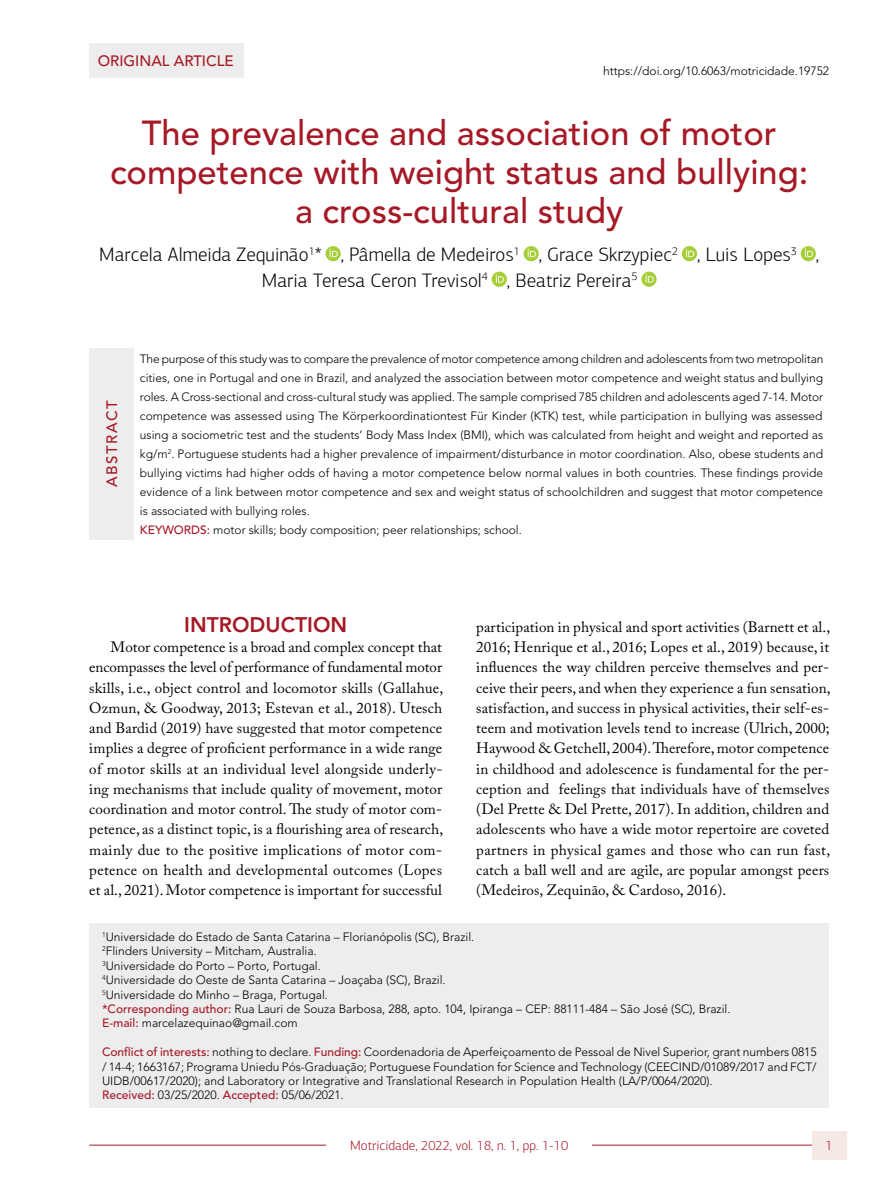
<style>
.page{position:relative;width:893px;height:1191px;background:#fff}
.page>*{position:absolute;margin:0;border:0;box-sizing:border-box;transform-origin:0 0}
.t1{font:500 34.5px/39px "Avenir LT Std";color:#a61926;text-align:center}
.t2{font:800 21px "Avenir LT Std";color:#a61926}
.t3{font:300 19.5px/25.5px "PF Agora Sans Pro";color:#000}
.t4{font:15px/20.2px "Adobe Caslon Pro";letter-spacing:.005em;color:#000;text-align:justify}
.t5{font:500 15px "Avenir LT Std";color:#a61926}
.t6{font:500 15px "Avenir LT Std";letter-spacing:.1em;color:#a61926}
.t7{font:300 13.5px "PF Agora Sans Pro";color:#a61926}
.t8{font:300 12px/14.4px "Avenir LT Std";color:#000}
.s1{font-weight:500;color:#a61926}
</style>
<div class="page">
<hr style="left:89px;top:1144px;width:740px;height:1px;background:#a61926">
<div style="left:812px;top:1130px;width:34px;height:29px;background:#f6e8e4"></div>
<div style="left:89px;top:43px;width:155px;height:34px;background:#ededed"></div>
<div style="left:89px;top:923px;width:740px;height:184px;background:#ededed"></div>
<svg style="left:325px;top:246px;width:16px;height:15px"></svg>
<svg style="left:330px;top:249px;width:8px;height:8px"></svg>
<svg style="left:524px;top:246px;width:15px;height:15px"></svg>
<svg style="left:528px;top:249px;width:8px;height:8px"></svg>
<svg style="left:682px;top:246px;width:15px;height:15px"></svg>
<svg style="left:686px;top:249px;width:8px;height:8px"></svg>
<svg style="left:801px;top:246px;width:15px;height:15px"></svg>
<svg style="left:805px;top:249px;width:8px;height:8px"></svg>
<svg style="left:492px;top:271px;width:15px;height:16px"></svg>
<svg style="left:496px;top:274px;width:8px;height:9px"></svg>
<svg style="left:641px;top:271px;width:16px;height:16px"></svg>
<svg style="left:645px;top:274px;width:9px;height:9px"></svg>
<div style="left:89px;top:348px;width:45px;height:191px;background:#ededed"></div>
<div style="left:327px;top:1133px;width:265px;height:23px;background:#fff"></div>
<p class="t5" style="left:98px;top:52px;width:137px">ORIGINAL ARTICLE</p>
<p class="t8" style="left:603px;top:63px;width:228px">https://doi.org/10.6063/motricidade.19752</p>
<h1 class="t1" style="left:110px;top:114px;width:700px">The prevalence and association of motor competence with weight status and bullying: a cross-cultural study</h1>
<h3 class="t3" style="left:262px;top:242px;width:559px;text-indent:-163px">Marcela Almeida Zequinão<sup>1</sup>* , Pâmella de Medeiros<sup>1</sup> , Grace Skrzypiec<sup>2</sup> , Luis Lopes<sup>3</sup> ,<br>Maria Teresa Ceron Trevisol<sup>4</sup> , Beatriz Pereira<sup>5</sup></h3>
<p class="t6" style="left:103px;top:487px;width:88px;rotate:-90deg">ABSTRACT</p>
<p class="t8" style="left:140px;top:350px;width:685px;line-height:18.9px">The purpose of this study was to compare the prevalence of motor competence among children and adolescents from two metropolitan cities, one in Portugal and one in Brazil, and analyzed the association between motor competence and weight status and bullying roles. A Cross-sectional and cross-cultural study was applied. The sample comprised 785 children and adolescents aged 7-14. Motor competence was assessed using The Körperkoordinationtest Für Kinder (KTK) test, while participation in bullying was assessed using a sociometric test and the students’ Body Mass Index (BMI), which was calculated from height and weight and reported as kg/m<sup>2</sup>. Portuguese students had a higher prevalence of impairment/disturbance in motor coordination. Also, obese students and bullying victims had higher odds of having a motor competence below normal values in both countries. These findings provide evidence of a link between motor competence and sex and weight status of schoolchildren and suggest that motor competence is associated with bullying roles.<br><span class="s1">KEYWORDS:</span> motor skills; body composition; peer relationships; school.</p>
<h2 class="t2" style="left:184px;top:612px;width:164px">INTRODUCTION</h2>
<p class="t4" style="left:89px;top:637px;width:355px;text-indent:21px">Motor competence is a broad and complex concept that encompasses the level of performance of fundamental motor skills, i.e., object control and locomotor skills (Gallahue, Ozmun, &amp; Goodway, 2013; Estevan et al., 2018). Utesch and Bardid (2019) have suggested that motor competence implies a degree of proficient performance in a wide range of motor skills at an individual level alongside underly&shy;ing mechanisms that include quality of movement, motor coordination and motor control. The study of motor com&shy;petence, as a distinct topic, is a flourishing area of research, mainly due to the positive implications of motor com&shy;petence on health and developmental outcomes (Lopes et al., 2021). Motor competence is important for successful</p>
<p class="t4" style="left:476px;top:616px;width:356px">participation in physical and sport activities (Barnett et al., 2016; Henrique et al., 2016; Lopes et al., 2019) because, it influences the way children perceive themselves and per&shy;ceive their peers, and when they experience a fun sensation, satisfaction, and success in physical activities, their self-es&shy;teem and motivation levels tend to increase (Ulrich, 2000; Haywood &amp; Getchell, 2004). Therefore, motor competence in childhood and adolescence is fundamental for the per&shy;ception and feelings that individuals have of themselves (Del Prette &amp; Del Prette, 2017). In addition, children and adolescents who have a wide motor repertoire are coveted partners in physical games and those who can run fast, catch a ball well and are agile, are popular amongst peers (Medeiros, Zequinão, &amp; Cardoso, 2016).</p>
<p class="t8" style="left:102px;top:929px;width:630px"><sup>1</sup>Universidade do Estado de Santa Catarina – Florianópolis (SC), Brazil.<br><sup>2</sup>Flinders University – Mitcham, Australia.<br><sup>3</sup>Universidade do Porto – Porto, Portugal.<br><sup>4</sup>Universidade do Oeste de Santa Catarina – Joaçaba (SC), Brazil.<br><sup>5</sup>Universidade do Minho – Braga, Portugal.<br><span class="s1">*Corresponding author:</span> Rua Lauri de Souza Barbosa, 288, apto. 104, Ipiranga – CEP: 88111-484 – São José (SC), Brazil.<br><span class="s1">E-mail:</span> marcelazequinao@gmail.com</p>
<p class="t8" style="left:102px;top:1044px;width:716px"><span class="s1">Conflict of interests:</span> nothing to declare. <span class="s1">Funding:</span> Coordenadoria de Aperfeiçoamento de Pessoal de Nivel Superior, grant numbers 0815 / 14-4; 1663167; Programa Uniedu Pós-Graduação; Portuguese Foundation for Science and Technology (CEECIND/01089/2017 and FCT/ UIDB/00617/2020); and Laboratory or Integrative and Translational Research in Population Health (LA/P/0064/2020).<br><span class="s1">Received:</span> 03/25/2020. <span class="s1">Accepted:</span> 05/06/2021.</p>
<p class="t7" style="left:351px;top:1137px;width:192px">Geriatr Gerontol Aging. 20XX;XX(X):</p>
<p class="t7" style="left:826px;top:1137px;width:9px">1</p>
<p class="t7" style="left:350px;top:1137px;width:220px">Motricidade, 2022, vol. 18, n. 1, pp. 1-10</p>
</div>
